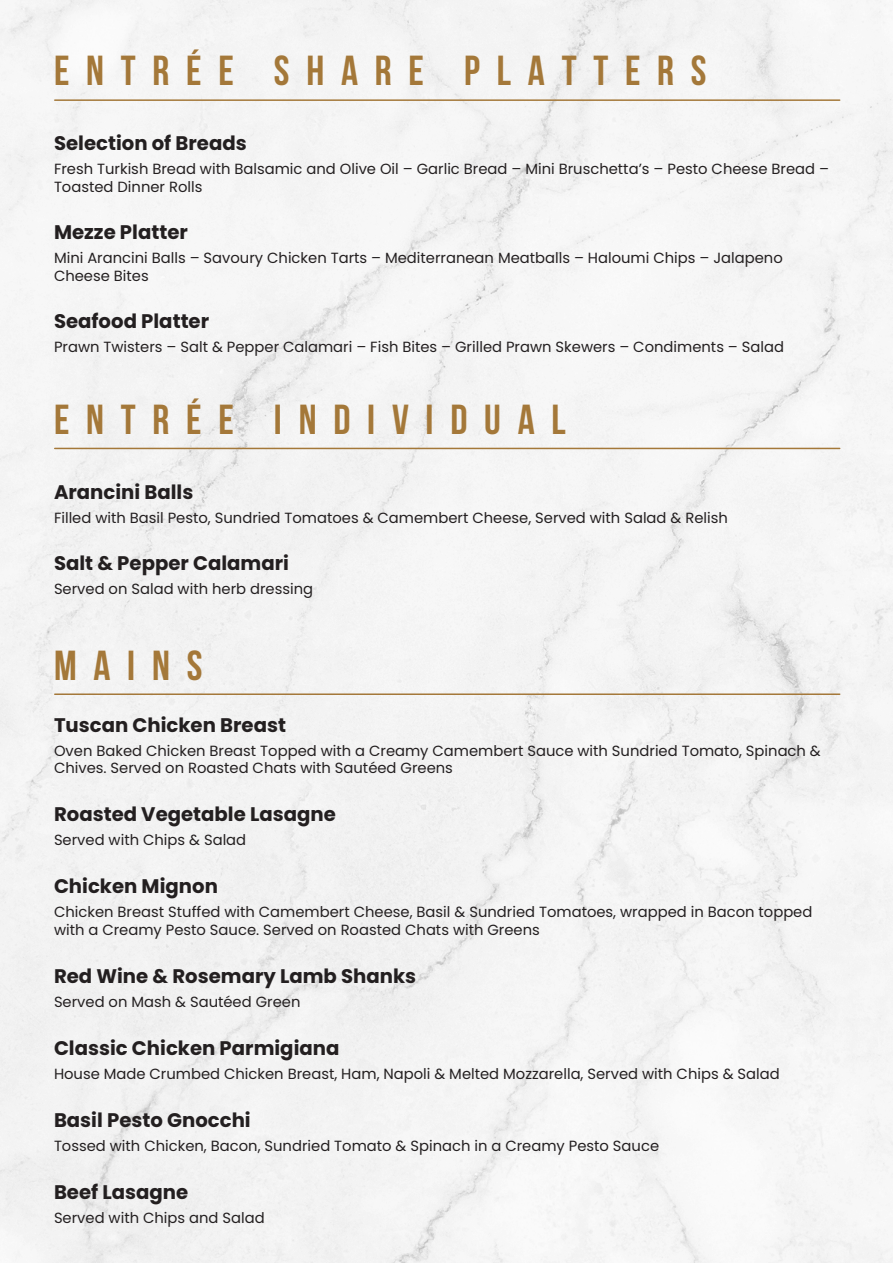
<style>
.page{position:relative;width:893px;height:1263px;background:#f4f4f4}
.page>*{position:absolute;margin:0;border:0;box-sizing:border-box;transform-origin:0 0}
.t1{font:700 42px "Bebas Neue";letter-spacing:.4em;color:#a47839}
.t2{font:700 19.65px "Poppins";color:#231f20}
.t3{font:14.7px/17.7px "Poppins";color:#231f20}
</style>
<div class="page">
<hr style="left:55px;top:99px;width:785px;height:2px;background:#a47839">
<hr style="left:55px;top:448px;width:785px;height:1px;background:#a47839">
<hr style="left:55px;top:693px;width:785px;height:2px;background:#a47839">
<p class="t1" style="left:54px;top:48px;width:654px">ENTRÉE SHARE PLATTERS</p>
<p class="t2" style="left:54px;top:132px;width:194px">Selection of Breads</p>
<p class="t3" style="left:54px;top:160px;width:777px">Fresh Turkish Bread with Balsamic and Olive Oil – Garlic Bread – Mini Bruschetta’s – Pesto Cheese Bread –<br>Toasted Dinner Rolls</p>
<p class="t2" style="left:54px;top:221px;width:135px">Mezze Platter</p>
<p class="t3" style="left:54px;top:249px;width:730px">Mini Arancini Balls – Savoury Chicken Tarts – Mediterranean Meatballs – Haloumi Chips – Jalapeno<br>Cheese Bites</p>
<p class="t2" style="left:54px;top:310px;width:157px">Seafood Platter</p>
<p class="t3" style="left:54px;top:338px;width:732px">Prawn Twisters – Salt &amp; Pepper Calamari – Fish Bites – Grilled Prawn Skewers – Condiments – Salad</p>
<p class="t1" style="left:54px;top:396px;width:513px">ENTRÉE INDIVIDUAL</p>
<p class="t2" style="left:54px;top:480px;width:141px">Arancini Balls</p>
<p class="t3" style="left:54px;top:509px;width:675px">Filled with Basil Pesto, Sundried Tomatoes &amp; Camembert Cheese, Served with Salad &amp; Relish</p>
<p class="t2" style="left:54px;top:551px;width:236px">Salt &amp; Pepper Calamari</p>
<p class="t3" style="left:54px;top:580px;width:261px">Served on Salad with herb dressing</p>
<p class="t1" style="left:54px;top:642px;width:150px">MAINS</p>
<p class="t2" style="left:54px;top:713px;width:234px">Tuscan Chicken Breast</p>
<p class="t3" style="left:54px;top:742px;width:768px">Oven Baked Chicken Breast Topped with a Creamy Camembert Sauce with Sundried Tomato, Spinach &amp;<br>Chives. Served on Roasted Chats with Sautéed Greens</p>
<p class="t2" style="left:54px;top:803px;width:283px">Roasted Vegetable Lasagne</p>
<p class="t3" style="left:54px;top:831px;width:194px">Served with Chips &amp; Salad</p>
<p class="t2" style="left:54px;top:875px;width:165px">Chicken Mignon</p>
<p class="t3" style="left:54px;top:903px;width:760px">Chicken Breast Stuffed with Camembert Cheese, Basil &amp; Sundried Tomatoes, wrapped in Bacon topped with a Creamy Pesto Sauce. Served on Roasted Chats with Greens</p>
<p class="t2" style="left:54px;top:965px;width:364px">Red Wine &amp; Rosemary Lamb Shanks</p>
<p class="t3" style="left:54px;top:993px;width:248px">Served on Mash &amp; Sautéed Green</p>
<p class="t2" style="left:54px;top:1037px;width:287px">Classic Chicken Parmigiana</p>
<p class="t3" style="left:54px;top:1065px;width:727px">House Made Crumbed Chicken Breast, Ham, Napoli &amp; Melted Mozzarella, Served with Chips &amp; Salad</p>
<p class="t2" style="left:54px;top:1109px;width:198px">Basil Pesto Gnocchi</p>
<p class="t3" style="left:54px;top:1137px;width:607px">Tossed with Chicken, Bacon, Sundried Tomato &amp; Spinach in a Creamy Pesto Sauce</p>
<p class="t2" style="left:54px;top:1181px;width:136px">Beef Lasagne</p>
<p class="t3" style="left:54px;top:1209px;width:212px">Served with Chips and Salad</p>
</div>
